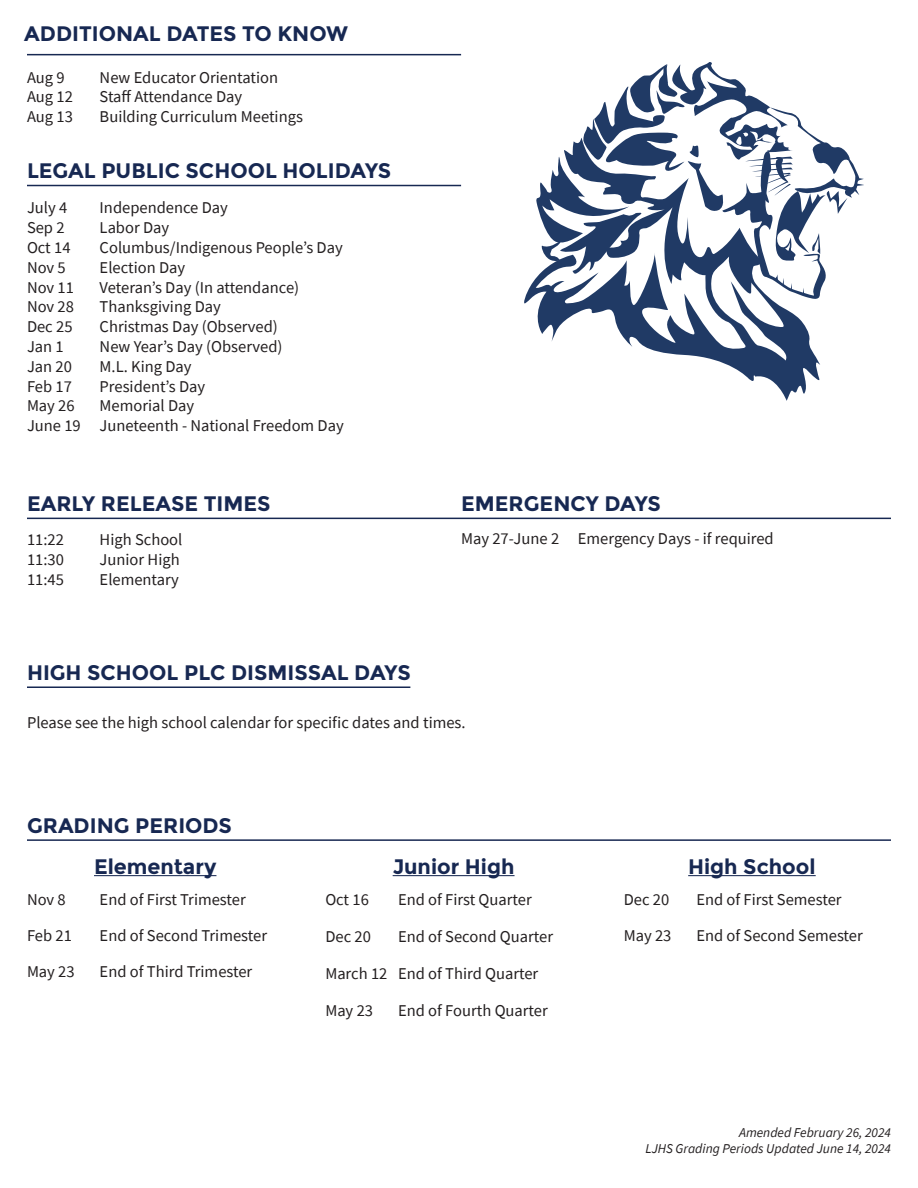
<style>
.page{position:relative;width:918px;height:1188px;background:#fff}
.page>*{position:absolute;margin:0;border:0;box-sizing:border-box;transform-origin:0 0}
.t1{font:700 21px "Montserrat";color:#172852}
.Paragraph_Style_1{font:16.5px "Source Sans Pro";color:#231f20}
.Paragraph_Style_1-2{font:italic 13.5px "Source Sans Pro";color:#231f20}
</style>
<div class="page">
<hr style="left:27px;top:54px;width:434px;height:1px;background:#172852">
<hr style="left:27px;top:185px;width:434px;height:1px;background:#172852">
<hr style="left:94px;top:875px;width:122px;height:1px;background:#172852">
<hr style="left:393px;top:875px;width:122px;height:1px;background:#172852">
<hr style="left:688px;top:875px;width:128px;height:1px;background:#172852">
<hr style="left:27px;top:839px;width:864px;height:2px;background:#172852">
<hr style="left:27px;top:518px;width:864px;height:1px;background:#172852">
<hr style="left:27px;top:686px;width:383px;height:2px;background:#172852">
<svg style="left:524px;top:62px;width:340px;height:339px"></svg>
<p class="t1" style="left:24px;top:21px;width:325px">ADDITIONAL DATES TO KNOW</p>
<p class="Paragraph_Style_1" style="left:27px;top:67px;width:39px">Aug 9</p>
<p class="Paragraph_Style_1" style="left:27px;top:86px;width:47px">Aug 12</p>
<p class="Paragraph_Style_1" style="left:27px;top:106px;width:47px">Aug 13</p>
<p class="Paragraph_Style_1" style="left:100px;top:67px;width:180px">New Educator Orientation</p>
<p class="Paragraph_Style_1" style="left:100px;top:86px;width:144px">Staff Attendance Day</p>
<p class="Paragraph_Style_1" style="left:100px;top:106px;width:205px">Building Curriculum Meetings</p>
<p class="t1" style="left:27px;top:158px;width:366px">LEGAL PUBLIC SCHOOL HOLIDAYS</p>
<p class="Paragraph_Style_1" style="left:27px;top:197px;width:42px">July 4</p>
<p class="Paragraph_Style_1" style="left:27px;top:217px;width:39px">Sep 2</p>
<p class="Paragraph_Style_1" style="left:27px;top:237px;width:45px">Oct 14</p>
<p class="Paragraph_Style_1" style="left:27px;top:257px;width:40px">Nov 5</p>
<p class="Paragraph_Style_1" style="left:27px;top:277px;width:48px">Nov 11</p>
<p class="Paragraph_Style_1" style="left:27px;top:296px;width:48px">Nov 28</p>
<p class="Paragraph_Style_1" style="left:27px;top:316px;width:47px">Dec 25</p>
<p class="Paragraph_Style_1" style="left:27px;top:336px;width:38px">Jan 1</p>
<p class="Paragraph_Style_1" style="left:27px;top:356px;width:46px">Jan 20</p>
<p class="Paragraph_Style_1" style="left:27px;top:376px;width:46px">Feb 17</p>
<p class="Paragraph_Style_1" style="left:27px;top:395px;width:49px">May 26</p>
<p class="Paragraph_Style_1" style="left:27px;top:415px;width:55px">June 19</p>
<p class="Paragraph_Style_1" style="left:100px;top:197px;width:130px">Independence Day</p>
<p class="Paragraph_Style_1" style="left:100px;top:217px;width:71px">Labor Day</p>
<p class="Paragraph_Style_1" style="left:100px;top:237px;width:245px">Columbus/Indigenous People’s Day</p>
<p class="Paragraph_Style_1" style="left:100px;top:257px;width:87px">Election Day</p>
<p class="Paragraph_Style_1" style="left:100px;top:277px;width:201px">Veteran’s Day (In attendance)</p>
<p class="Paragraph_Style_1" style="left:100px;top:296px;width:123px">Thanksgiving Day</p>
<p class="Paragraph_Style_1" style="left:100px;top:316px;width:180px">Christmas Day (Observed)</p>
<p class="Paragraph_Style_1" style="left:100px;top:336px;width:184px">New Year’s Day (Observed)</p>
<p class="Paragraph_Style_1" style="left:100px;top:356px;width:93px">M.L. King Day</p>
<p class="Paragraph_Style_1" style="left:100px;top:376px;width:107px">President’s Day</p>
<p class="Paragraph_Style_1" style="left:100px;top:395px;width:96px">Memorial Day</p>
<p class="Paragraph_Style_1" style="left:100px;top:415px;width:246px">Juneteenth - National Freedom Day</p>
<p class="t1" style="left:27px;top:491px;width:245px">EARLY RELEASE TIMES</p>
<p class="Paragraph_Style_1" style="left:27px;top:529px;width:38px">11:22</p>
<p class="Paragraph_Style_1" style="left:27px;top:549px;width:38px">11:30</p>
<p class="Paragraph_Style_1" style="left:27px;top:569px;width:38px">11:45</p>
<p class="Paragraph_Style_1" style="left:100px;top:529px;width:84px">High School</p>
<p class="Paragraph_Style_1" style="left:100px;top:549px;width:82px">Junior High</p>
<p class="Paragraph_Style_1" style="left:100px;top:569px;width:81px">Elementary</p>
<p class="t1" style="left:27px;top:660px;width:385px">HIGH SCHOOL PLC DISMISSAL DAYS</p>
<p class="t1" style="left:461px;top:491px;width:201px">EMERGENCY DAYS</p>
<p class="Paragraph_Style_1" style="left:461px;top:528px;width:100px">May 27-June 2</p>
<p class="Paragraph_Style_1" style="left:578px;top:528px;width:197px">Emergency Days - if required</p>
<p class="Paragraph_Style_1" style="left:27px;top:712px;width:440px">Please see the high school calendar for specific dates and times.</p>
<p class="t1" style="left:27px;top:813px;width:207px">GRADING PERIODS</p>
<p class="t1" style="left:94px;top:854px;width:124px">Elementary</p>
<p class="t1" style="left:393px;top:854px;width:123px">Junior High</p>
<p class="t1" style="left:688px;top:854px;width:129px">High School</p>
<p class="Paragraph_Style_1" style="left:27px;top:889px;width:40px">Nov 8</p>
<p class="Paragraph_Style_1" style="left:100px;top:889px;width:148px">End of First Trimester</p>
<p class="Paragraph_Style_1" style="left:27px;top:925px;width:46px">Feb 21</p>
<p class="Paragraph_Style_1" style="left:100px;top:925px;width:169px">End of Second Trimester</p>
<p class="Paragraph_Style_1" style="left:27px;top:961px;width:49px">May 23</p>
<p class="Paragraph_Style_1" style="left:100px;top:961px;width:154px">End of Third Trimester</p>
<p class="Paragraph_Style_1" style="left:325px;top:889px;width:45px">Oct 16</p>
<p class="Paragraph_Style_1" style="left:398px;top:889px;width:135px">End of First Quarter</p>
<p class="Paragraph_Style_1" style="left:325px;top:926px;width:47px">Dec 20</p>
<p class="Paragraph_Style_1" style="left:398px;top:926px;width:157px">End of Second Quarter</p>
<p class="Paragraph_Style_1" style="left:325px;top:963px;width:64px">March 12</p>
<p class="Paragraph_Style_1" style="left:398px;top:963px;width:142px">End of Third Quarter</p>
<p class="Paragraph_Style_1" style="left:325px;top:1000px;width:49px">May 23</p>
<p class="Paragraph_Style_1" style="left:398px;top:1000px;width:151px">End of Fourth Quarter</p>
<p class="Paragraph_Style_1" style="left:624px;top:889px;width:47px">Dec 20</p>
<p class="Paragraph_Style_1" style="left:696px;top:889px;width:147px">End of First Semester</p>
<p class="Paragraph_Style_1" style="left:624px;top:925px;width:49px">May 23</p>
<p class="Paragraph_Style_1" style="left:696px;top:925px;width:168px">End of Second Semester</p>
<p class="Paragraph_Style_1-2" style="left:739px;top:1124px;width:153px">Amended February 26, 2024</p>
<p class="Paragraph_Style_1-2" style="left:645px;top:1140px;width:247px">LJHS Grading Periods Updated June 14, 2024</p>
</div>
